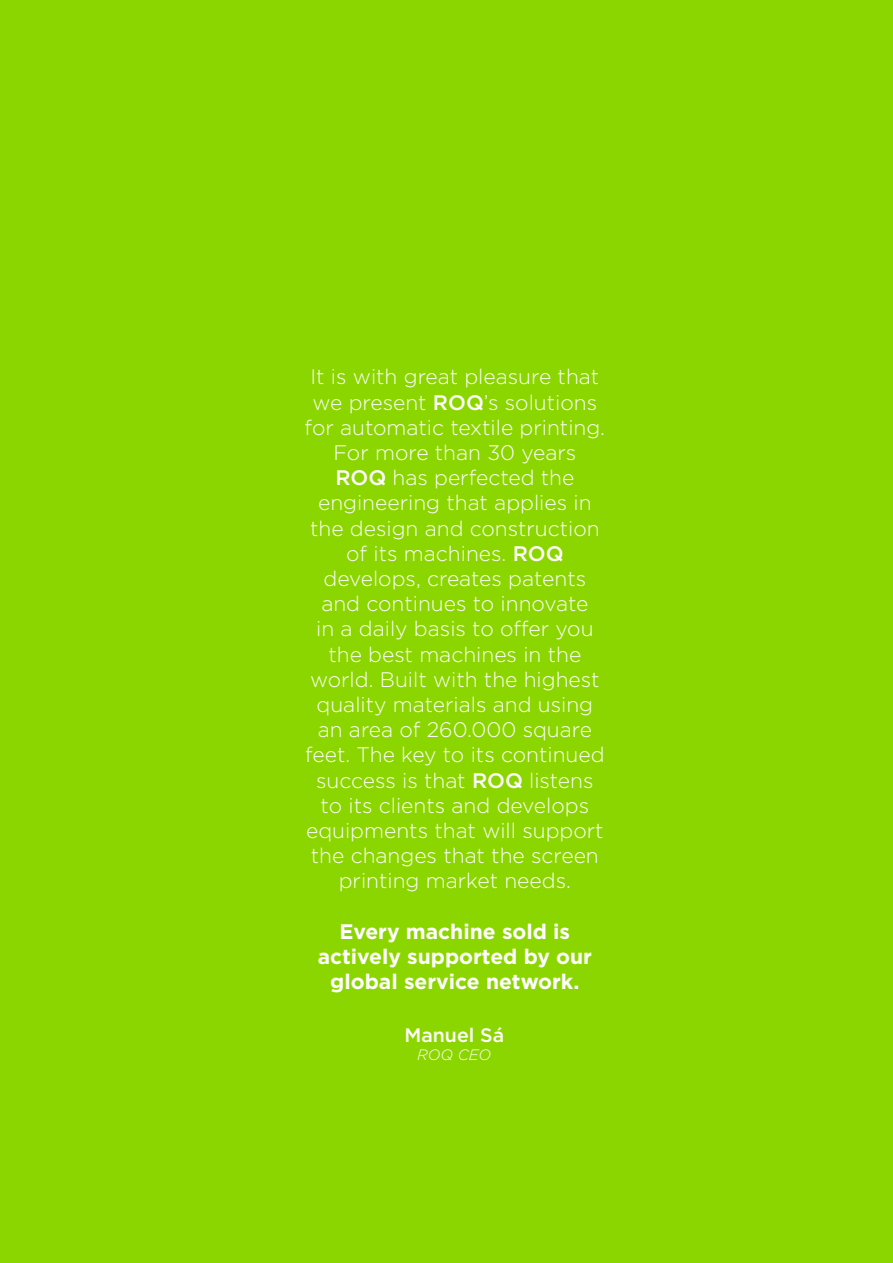
<style>
.page{position:relative;width:893px;height:1263px;background:#8cd600}
.page>*{position:absolute;margin:0;border:0;box-sizing:border-box;transform-origin:0 0}
.t1{font:300 21px/25.2px "Gotham";color:#fff;text-align:center}
.t2{font:700 21px/25.2px "Gotham";color:#fff;text-align:center}
.t3{font:500 19.5px "Gotham";color:#fff}
.t4{font:italic 300 15px "Gotham";color:#fff}
.s1{font-weight:500}
</style>
<div class="page">
<p class="t1" style="left:305px;top:364px;width:302px">It is with great pleasure that we present <span class="s1">ROQ</span>’s solutions for automatic textile printing.<br>For more than 30 years<br><span class="s1">ROQ</span> has perfected the engineering that applies in the design and construction of its machines. <span class="s1">ROQ </span>develops, creates patents and continues to innovate<br>in a daily basis to offer you the best machines in the world. Built with the highest quality materials and using an area of 260.000 square feet. The key to its continued success is that <span class="s1">ROQ</span> listens to its clients and develops equipments that will support the changes that the screen printing market needs.</p>
<p class="t2" style="left:318px;top:919px;width:276px">Every machine sold is actively supported by our global service network.</p>
<p class="t3" style="left:404px;top:1022px;width:101px">Manuel Sá</p>
<p class="t4" style="left:417px;top:1045px;width:75px">ROQ CEO</p>
</div>
